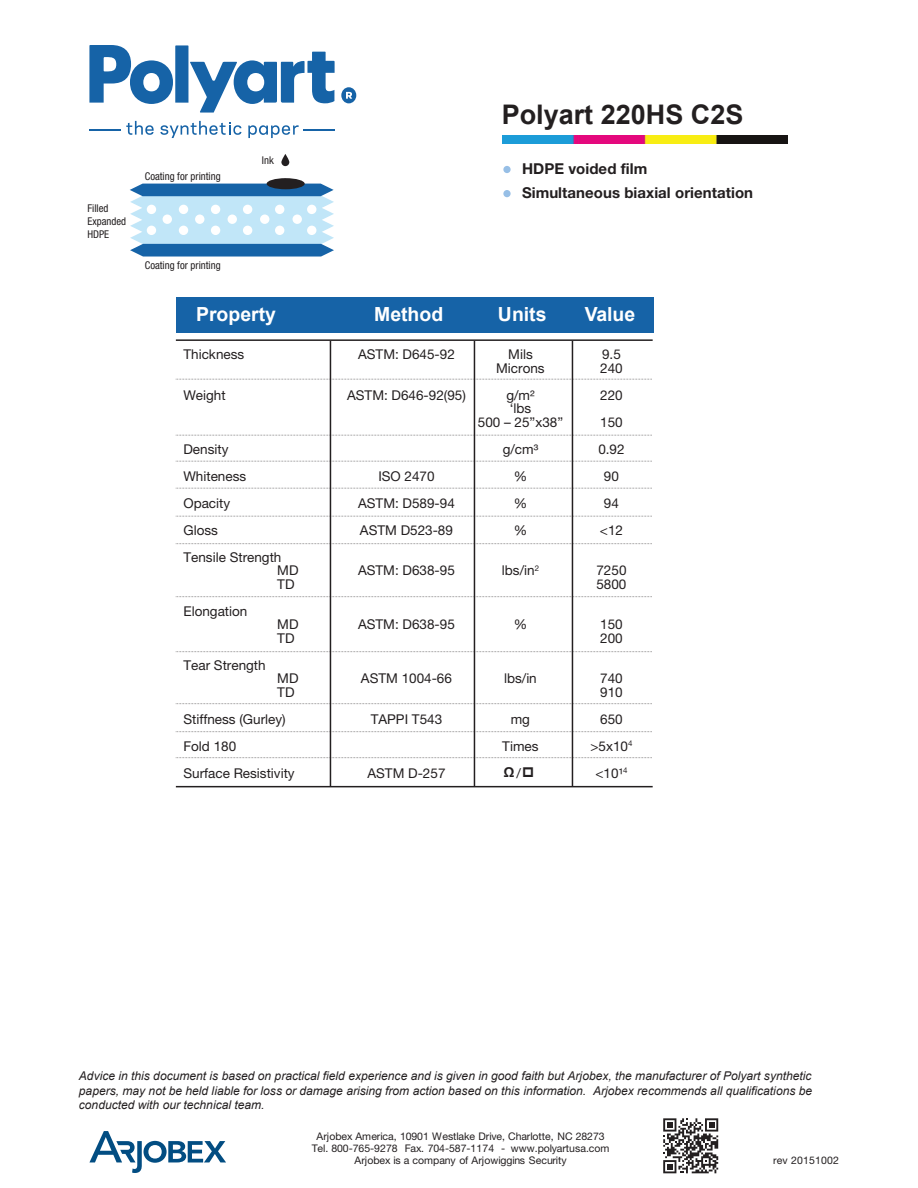
<style>
.page{position:relative;width:918px;height:1188px;background:#fff}
.page>*{position:absolute;margin:0;border:0;box-sizing:border-box;transform-origin:0 0}
.t1{font:700 27px "Arial";color:#231f20}
.t2{font:700 19.5px "Arial";color:#fff}
.t3{font:700 15px/24px "Helvetica Neue";letter-spacing:.005em;color:#231f20}
.t4{font:13.5px/13.5px "Helvetica Neue";color:#231f20;text-align:center}
.t5{font:700 13.5px "Arial";color:#231f20}
.t6{font:italic 12px/14.4px "Arial";color:#231f20;text-align:justify}
.t7{font:condensed 10.65px/12.9px "Helvetica Neue";color:#231f20}
.t8{font:10.5px/12px "Helvetica Neue";letter-spacing:-.005em;color:#231f20;text-align:center}
.t9{font:10.5px "Helvetica Neue";letter-spacing:.015em;color:#231f20}
.t10{font:7.8px "Helvetica Neue";color:#231f20}
.s1{font-family:"Helvetica Neue";font-weight:400}
</style>
<div class="page">
<div style="left:503px;top:190px;width:8px;height:7px;background:#97bfe6;border-radius:50%"></div>
<div style="left:503px;top:166px;width:8px;height:7px;background:#97bfe6;border-radius:50%"></div>
<svg style="left:89px;top:1131px;width:137px;height:42px"></svg>
<svg style="left:341px;top:87px;width:15px;height:16px"></svg>
<svg style="left:89px;top:45px;width:246px;height:68px"></svg>
<hr style="left:89px;top:129px;width:32px;height:1px;background:#1663a7">
<hr style="left:303px;top:129px;width:31px;height:1px;background:#1663a7">
<svg style="left:126px;top:121px;width:28px;height:14px"></svg>
<svg style="left:160px;top:121px;width:81px;height:17px"></svg>
<svg style="left:248px;top:125px;width:51px;height:13px"></svg>
<img style="left:503px;top:136px;width:285px;height:7px">
<div style="left:176px;top:297px;width:478px;height:36px;background:#1663a7"></div>
<hr style="left:330px;top:341px;width:1px;height:445px;background:#231f20">
<hr style="left:474px;top:341px;width:1px;height:445px;background:#231f20">
<hr style="left:572px;top:341px;width:1px;height:445px;background:#231f20">
<hr style="left:176px;top:339px;width:477px;height:2px;background:#231f20">
<svg style="left:176px;top:379px;width:476px;height:1px"></svg>
<svg style="left:176px;top:435px;width:476px;height:1px"></svg>
<svg style="left:176px;top:461px;width:476px;height:1px"></svg>
<svg style="left:176px;top:488px;width:476px;height:1px"></svg>
<svg style="left:176px;top:516px;width:476px;height:1px"></svg>
<svg style="left:176px;top:543px;width:476px;height:1px"></svg>
<svg style="left:176px;top:596px;width:476px;height:1px"></svg>
<svg style="left:176px;top:651px;width:476px;height:1px"></svg>
<svg style="left:176px;top:703px;width:476px;height:1px"></svg>
<svg style="left:176px;top:731px;width:476px;height:1px"></svg>
<svg style="left:176px;top:757px;width:476px;height:1px"></svg>
<hr style="left:176px;top:786px;width:477px;height:1px;background:#231f20">
<svg style="left:663px;top:1118px;width:55px;height:55px"></svg>
<svg style="left:267px;top:178px;width:38px;height:11px"></svg>
<svg style="left:281px;top:154px;width:8px;height:12px"></svg>
<svg style="left:130px;top:179px;width:204px;height:78px"></svg>
<p class="t7" style="left:87px;top:202px;width:40px">Filled<br>Expanded<br>HDPE</p>
<p class="t7" style="left:145px;top:170px;width:77px">Coating for printing</p>
<p class="t7" style="left:145px;top:258px;width:77px">Coating for printing</p>
<p class="t7" style="left:262px;top:153px;width:13px">Ink</p>
<h1 class="t1" style="left:502px;top:96px;width:243px">Polyart 220HS C2S</h1>
<p class="t3" style="left:522px;top:157px;width:233px">HDPE voided film<br>Simultaneous biaxial orientation</p>
<h2 class="t2" style="left:196px;top:300px;width:81px">Property</h2>
<h2 class="t2" style="left:374px;top:300px;width:71px">Method</h2>
<h2 class="t2" style="left:498px;top:300px;width:50px">Units</h2>
<h2 class="t2" style="left:585px;top:300px;width:52px">Value</h2>
<p class="t4" style="left:183px;top:347px;width:62px">Thickness</p>
<p class="t4" style="left:358px;top:347px;width:98px">ASTM: D645-92</p>
<p class="t4" style="left:508px;top:347px;width:26px">Mils</p>
<p class="t4" style="left:602px;top:347px;width:20px">9.5</p>
<p class="t4" style="left:496px;top:361px;width:50px">Microns</p>
<p class="t4" style="left:600px;top:361px;width:24px">240</p>
<p class="t4" style="left:183px;top:388px;width:44px">Weight</p>
<p class="t4" style="left:347px;top:388px;width:120px">ASTM: D646-92(95)</p>
<p class="t4" style="left:506px;top:388px;width:30px">g/m²</p>
<p class="t4" style="left:600px;top:388px;width:24px">220</p>
<p class="t4" style="left:478px;top:401px;width:87px">‘lbs<br>500 – 25”x38”</p>
<p class="t4" style="left:600px;top:415px;width:24px">150</p>
<p class="t4" style="left:183px;top:442px;width:47px">Density</p>
<p class="t4" style="left:503px;top:442px;width:37px">g/cm³</p>
<p class="t4" style="left:598px;top:442px;width:28px">0.92</p>
<p class="t4" style="left:183px;top:469px;width:64px">Whiteness</p>
<p class="t4" style="left:378px;top:469px;width:58px">ISO 2470</p>
<p class="t4" style="left:514px;top:469px;width:15px">%</p>
<p class="t4" style="left:604px;top:469px;width:17px">90</p>
<p class="t4" style="left:183px;top:496px;width:48px">Opacity</p>
<p class="t4" style="left:358px;top:496px;width:98px">ASTM: D589-94</p>
<p class="t4" style="left:514px;top:496px;width:15px">%</p>
<p class="t4" style="left:604px;top:496px;width:17px">94</p>
<p class="t4" style="left:183px;top:523px;width:36px">Gloss</p>
<p class="t4" style="left:360px;top:523px;width:95px">ASTM D523-89</p>
<p class="t4" style="left:514px;top:523px;width:15px">%</p>
<p class="t4" style="left:600px;top:523px;width:25px">&lt;12</p>
<p class="t4" style="left:277px;top:550px;width:23px;text-align:left;text-indent:-94px">Tensile Strength<br>MD</p>
<p class="t4" style="left:358px;top:563px;width:98px">ASTM: D638-95</p>
<p class="t4" style="left:502px;top:563px;width:39px">lbs/in<sup>2</sup></p>
<p class="t4" style="left:596px;top:563px;width:32px">7250</p>
<p class="t4" style="left:183px;top:604px;width:66px">Elongation</p>
<p class="t4" style="left:277px;top:577px;width:19px">TD</p>
<p class="t4" style="left:596px;top:577px;width:32px">5800</p>
<p class="t4" style="left:277px;top:617px;width:23px">MD</p>
<p class="t4" style="left:358px;top:617px;width:98px">ASTM: D638-95</p>
<p class="t4" style="left:514px;top:617px;width:15px">%</p>
<p class="t4" style="left:600px;top:617px;width:24px">150</p>
<p class="t4" style="left:277px;top:631px;width:19px">TD</p>
<p class="t4" style="left:600px;top:631px;width:24px">200</p>
<p class="t4" style="left:183px;top:658px;width:84px">Tear Strength</p>
<p class="t4" style="left:277px;top:671px;width:23px">MD</p>
<p class="t4" style="left:361px;top:671px;width:93px">ASTM 1004-66</p>
<p class="t4" style="left:504px;top:671px;width:34px">lbs/in</p>
<p class="t4" style="left:600px;top:671px;width:24px">740</p>
<p class="t4" style="left:277px;top:685px;width:19px">TD</p>
<p class="t4" style="left:600px;top:685px;width:24px">910</p>
<p class="t4" style="left:183px;top:712px;width:104px">Stiffness (Gurley)</p>
<p class="t4" style="left:371px;top:712px;width:73px">TAPPI T543</p>
<p class="t4" style="left:511px;top:712px;width:21px">mg</p>
<p class="t4" style="left:600px;top:712px;width:24px">650</p>
<p class="t4" style="left:183px;top:739px;width:54px">Fold 180</p>
<p class="t4" style="left:502px;top:739px;width:38px">Times</p>
<p class="t4" style="left:590px;top:739px;width:44px">&gt;5x10<sup>4</sup></p>
<p class="t4" style="left:183px;top:766px;width:113px">Surface Resistivity</p>
<p class="t4" style="left:367px;top:766px;width:80px">ASTM D-257</p>
<p class="t5" style="left:504px;top:763px;width:19px">Ω<span class="s1">/</span></p>
<p class="t4" style="left:596px;top:766px;width:29px">&lt;10¹</p>
<p class="t10" style="left:623px;top:766px;width:6px">4</p>
<p class="t6" style="left:79px;top:1069px;width:735px">Advice in this document is based on practical field experience and is given in good faith but Arjobex, the manufacturer of Polyart synthetic papers, may not be held liable for loss or damage arising from action based on this information. Arjobex recommends all qualifications be conducted with our technical team.</p>
<p class="t8" style="left:312px;top:1130px;width:299px">Arjobex America, 10901 Westlake Drive, Charlotte, NC 28273<br>Tel. 800-765-9278 Fax. 704-587-1174 - www.polyartusa.com<br>Arjobex is a company of Arjowiggins Security</p>
<p class="t9" style="left:773px;top:1154px;width:67px">rev 20151002</p>
</div>
